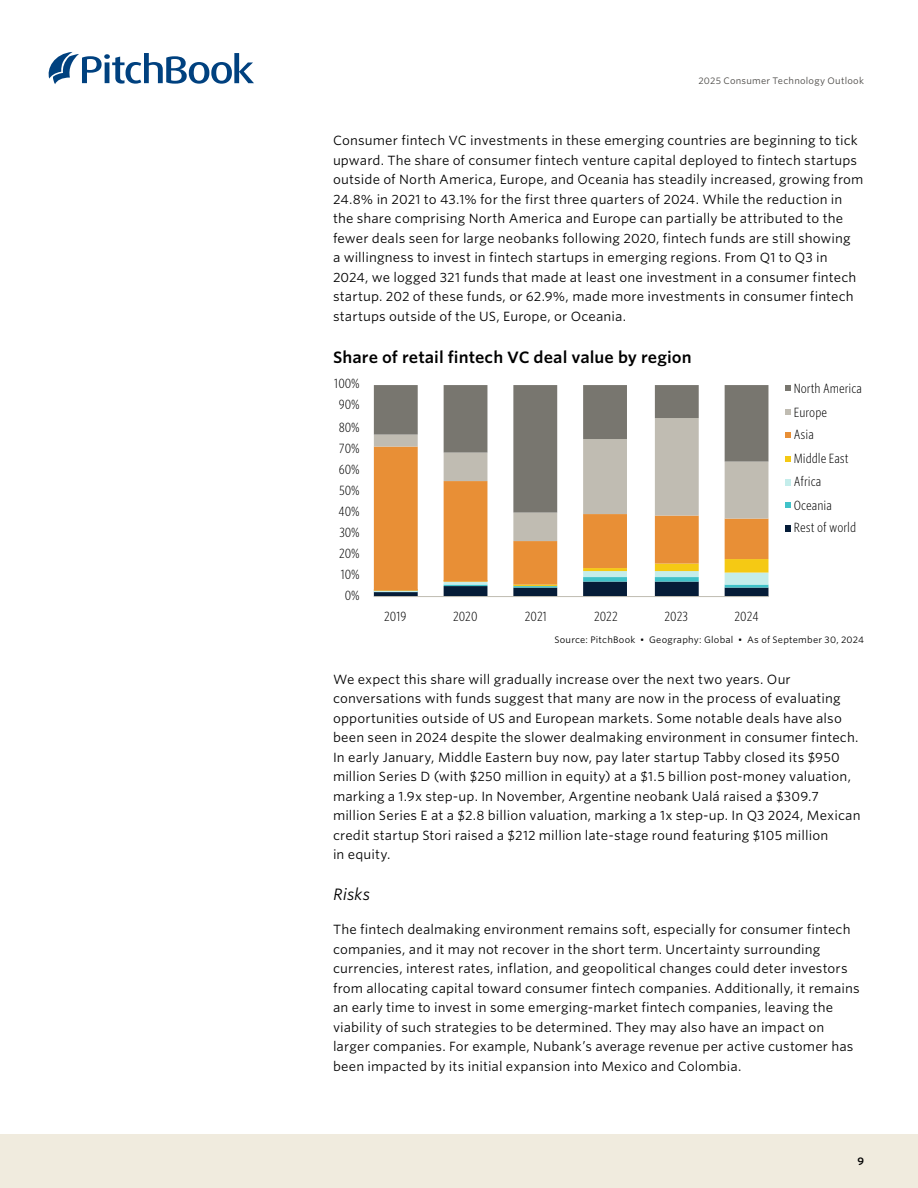
<style>
.page{position:relative;width:918px;height:1188px;background:#fff}
.page>*{position:absolute;margin:0;border:0;box-sizing:border-box;transform-origin:0 0}
.AN_Chart___table_title{font:600 15.75px "Whitney S Sm";letter-spacing:.005em;color:#000}
.AN_Subsection_I{font:italic 15.75px "Whitney S Sm";color:#000}
.AN_Body_copy{font:12.75px/19.5px "Whitney S Sm";letter-spacing:.01em;color:#000}
.t1{font:300 12.75px/24px "Whitney Cond S Sm";color:#000}
.t2{font:600 10.5px "Whitney S Sm";color:#000}
.AN_CR_Source_tag{font:9px "Whitney S Sm";letter-spacing:.025em;color:#000}
.AN_Header{font:9px "Whitney S Sm";letter-spacing:.025em;color:#484643}
</style>
<div class="page">
<div style="left:0;top:1134px;width:918px;height:54px;background:#f0ebde"></div>
<svg style="left:49px;top:52px;width:205px;height:32px"></svg>
<svg style="left:374px;top:591px;width:394px;height:5px"></svg>
<svg style="left:374px;top:541px;width:394px;height:50px"></svg>
<svg style="left:374px;top:513px;width:394px;height:28px;fill:#e88f36"></svg>
<svg style="left:374px;top:385px;width:394px;height:128px"></svg>
<svg style="left:785px;top:385px;width:6px;height:6px"></svg>
<svg style="left:785px;top:409px;width:6px;height:6px"></svg>
<svg style="left:785px;top:432px;width:6px;height:6px"></svg>
<svg style="left:785px;top:456px;width:6px;height:6px"></svg>
<svg style="left:785px;top:479px;width:6px;height:6px"></svg>
<svg style="left:785px;top:502px;width:6px;height:6px"></svg>
<svg style="left:785px;top:526px;width:6px;height:6px"></svg>
<hr style="left:374px;top:596px;width:394px;height:1px;background:#c0bcb2">
<p class="AN_Header" style="left:698px;top:75px;width:167px">2025 Consumer Technology Outlook</p>
<p class="AN_Body_copy" style="left:333px;top:131px;width:532px">Consumer fintech VC investments in these emerging countries are beginning to tick upward. The share of consumer fintech venture capital deployed to fintech startups outside of North America, Europe, and Oceania has steadily increased, growing from 24.8% in 2021 to 43.1% for the first three quarters of 2024. While the reduction in the share comprising North America and Europe can partially be attributed to the fewer deals seen for large neobanks following 2020, fintech funds are still showing<br>a willingness to invest in fintech startups in emerging regions. From Q1 to Q3 in 2024, we logged 321 funds that made at least one investment in a consumer fintech startup. 202 of these funds, or 62.9%, made more investments in consumer fintech startups outside of the US, Europe, or Oceania.</p>
<p class="AN_Chart___table_title" style="left:333px;top:347px;width:360px">Share of retail fintech VC deal value by region</p>
<p class="t1" style="left:334px;top:371px;width:27px">100%</p>
<p class="t1" style="left:339px;top:392px;width:22px">90%</p>
<p class="t1" style="left:339px;top:415px;width:23px">80%</p>
<p class="t1" style="left:339px;top:436px;width:22px">70%</p>
<p class="t1" style="left:339px;top:457px;width:22px">60%</p>
<p class="t1" style="left:339px;top:478px;width:22px">50%</p>
<p class="t1" style="left:339px;top:499px;width:23px">40%</p>
<p class="t1" style="left:339px;top:520px;width:22px">30%</p>
<p class="t1" style="left:339px;top:541px;width:22px">20%</p>
<p class="t1" style="left:341px;top:562px;width:21px">10%</p>
<p class="t1" style="left:345px;top:583px;width:17px">0%</p>
<p class="t1" style="left:384px;top:604px;width:24px">2019</p>
<p class="t1" style="left:453px;top:604px;width:26px">2020</p>
<p class="t1" style="left:525px;top:604px;width:24px">2021</p>
<p class="t1" style="left:594px;top:604px;width:25px">2022</p>
<p class="t1" style="left:665px;top:604px;width:25px">2023</p>
<p class="t1" style="left:734px;top:604px;width:26px">2024</p>
<p class="t1" style="left:794px;top:376px;width:70px">North America<br>Europe</p>
<p class="t1" style="left:794px;top:422px;width:57px">Asia<br>Middle East</p>
<p class="t1" style="left:794px;top:469px;width:40px">Africa<br>Oceania</p>
<p class="t1" style="left:794px;top:515px;width:64px">Rest of world</p>
<p class="AN_CR_Source_tag" style="left:554px;top:634px;width:311px">Source: PitchBook • Geography: Global • As of September 30, 2024</p>
<p class="AN_Body_copy" style="left:333px;top:669px;width:529px">We expect this share will gradually increase over the next two years. Our conversations with funds suggest that many are now in the process of evaluating opportunities outside of US and European markets. Some notable deals have also been seen in 2024 despite the slower dealmaking environment in consumer fintech.<br>In early January, Middle Eastern buy now, pay later startup Tabby closed its $950 million Series D (with $250 million in equity) at a $1.5 billion post-money valuation, marking a 1.9x step-up. In November, Argentine neobank Ualá raised a $309.7 million Series E at a $2.8 billion valuation, marking a 1x step-up. In Q3 2024, Mexican credit startup Stori raised a $212 million late-stage round featuring $105 million<br>in equity.</p>
<p class="AN_Subsection_I" style="left:333px;top:883px;width:39px">Risks</p>
<p class="AN_Body_copy" style="left:333px;top:920px;width:528px">The fintech dealmaking environment remains soft, especially for consumer fintech companies, and it may not recover in the short term. Uncertainty surrounding currencies, interest rates, inflation, and geopolitical changes could deter investors from allocating capital toward consumer fintech companies. Additionally, it remains an early time to invest in some emerging-market fintech companies, leaving the viability of such strategies to be determined. They may also have an impact on larger companies. For example, Nubank’s average revenue per active customer has been impacted by its initial expansion into Mexico and Colombia.</p>
<p class="t2" style="left:857px;top:1154px;width:8px">9</p>
</div>
